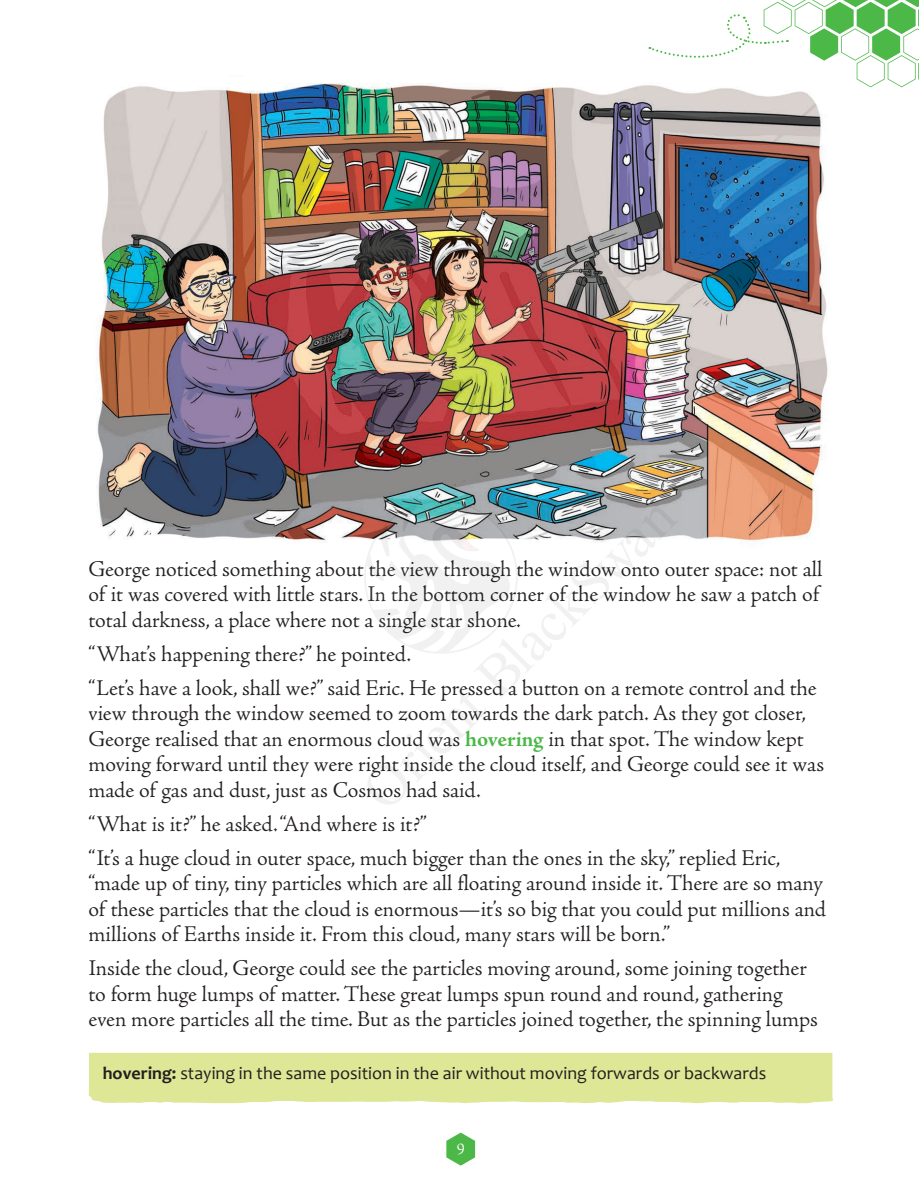
<style>
.page{position:relative;width:919px;height:1191px;background:#fff}
.page>*{position:absolute;margin:0;border:0;box-sizing:border-box;transform-origin:0 0}
.t1{font:58.5px "Times New Roman";color:#231f20}
.t2{font:300 22.5px/25.5px "Adobe Jenson Pro";letter-spacing:-.005em;color:#231f20}
.t3{font:18px "Candara";color:#231f20}
.t4{font:300 16.5px "Adobe Jenson Pro";color:#fff}
.s1{font-weight:700;color:#4cb848}
.s2{font-weight:700}
</style>
<div class="page">
<svg style="left:446px;top:1132px;width:29px;height:34px"></svg>
<img style="left:96px;top:83px;width:732px;height:459px">
<div style="left:88px;top:1053px;width:745px;height:51px;background:#dde795"></div>
<svg style="left:648px;top:0;width:271px;height:87px"></svg>
<svg style="left:332px;top:468px;width:217px;height:74px"></svg>
<svg style="left:335px;top:471px;width:212px;height:182px"></svg>
<svg style="left:453px;top:532px;width:26px;height:26px"></svg>
<h1 class="t1" style="left:353px;top:781px;width:416px;rotate:-45deg">Orient BlackSwan</h1>
<p class="t2" style="left:88px;top:556px;width:735px">George noticed something about the view through the window onto outer space: not all of it was covered with little stars. In the bottom corner of the window he saw a patch of total darkness, a place where not a single star shone.</p>
<p class="t2" style="left:88px;top:637px;width:729px;line-height:34px">“What’s happening there?” he pointed.<br>“Let’s have a look, shall we?” said Eric. He pressed a button on a remote control and the</p>
<p class="t2" style="left:88px;top:701px;width:737px">view through the window seemed to zoom towards the dark patch. As they got closer, George realised that an enormous cloud was <span class="s1">hovering</span> in that spot. The window kept moving forward until they were right inside the cloud itself, and George could see it was made of gas and dust, just as Cosmos had said.</p>
<p class="t2" style="left:88px;top:807px;width:693px;line-height:34px">“What is it?” he asked. “And where is it?”<br>“It’s a huge cloud in outer space, much bigger than the ones in the sky,” replied Eric,</p>
<p class="t2" style="left:88px;top:871px;width:739px">“made up of tiny, tiny particles which are all floating around inside it. There are so many of these particles that the cloud is enormous—it’s so big that you could put millions and millions of Earths inside it. From this cloud, many stars will be born.”</p>
<p class="t2" style="left:88px;top:956px;width:730px">Inside the cloud, George could see the particles moving around, some joining together to form huge lumps of matter. These great lumps spun round and round, gathering even more particles all the time. But as the particles joined together, the spinning lumps</p>
<p class="t3" style="left:103px;top:1061px;width:665px"><span class="s2">hovering:</span> staying in the same position in the air without moving forwards or backwards</p>
<p class="t4" style="left:457px;top:1139px;width:9px">9</p>
</div>
